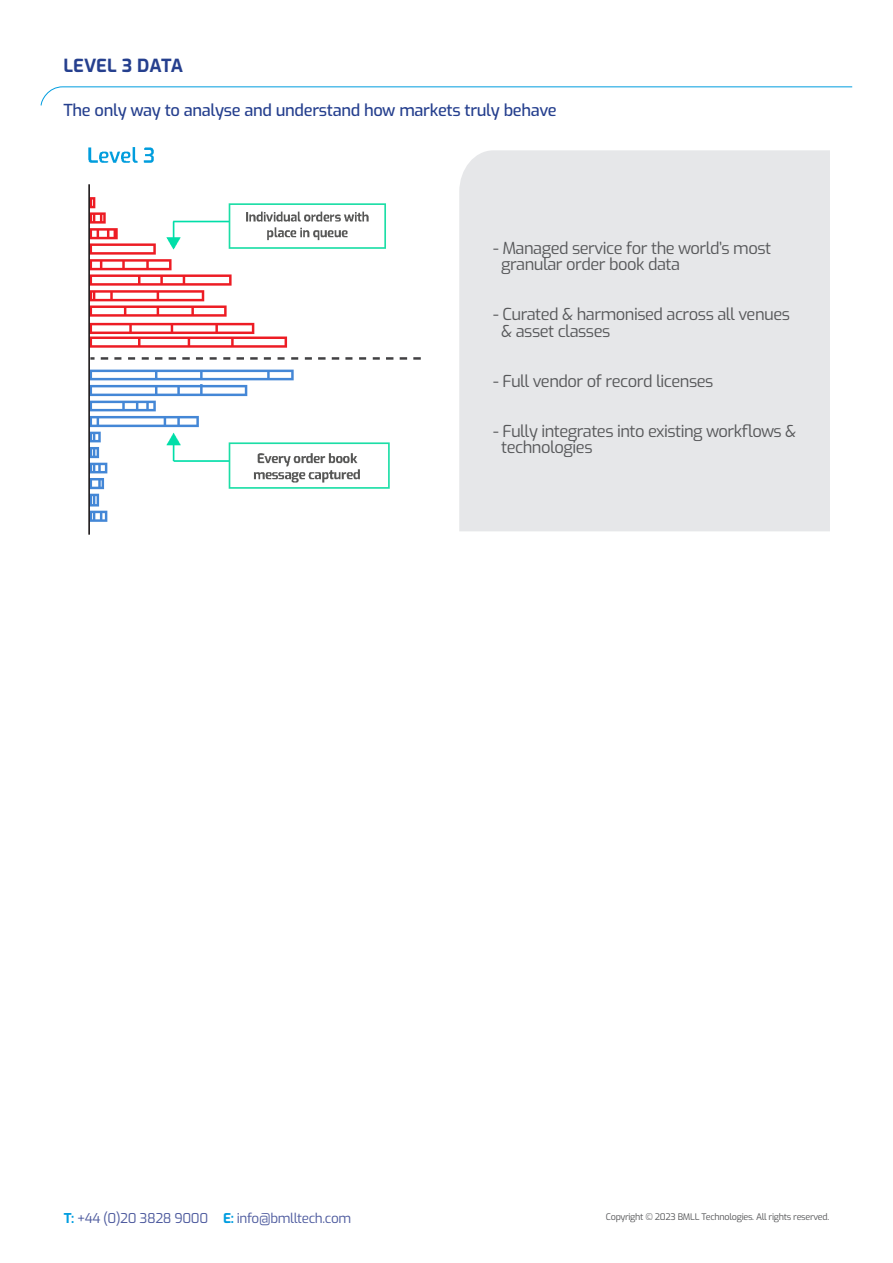
<style>
.page{position:relative;width:893px;height:1263px;background:#fff}
.page>*{position:absolute;margin:0;border:0;box-sizing:border-box;transform-origin:0 0}
.t1{font:700 18px "Exo";color:#253f8e}
.Body_copy{font:16.5px/16.5px "Exo";letter-spacing:-.03em;color:#57585a}
.Body_copy-2{font:500 16.5px "Exo";letter-spacing:-.02em;color:#253f8e}
.Body_copy-3{font:13.5px "Exo";letter-spacing:-.03em;color:#4d5a9e}
.Body_copy-4{font:9px "Exo";letter-spacing:-.03em;color:#57585a}
.s1{font-weight:700;color:#009de0}
</style>
<div class="page">
<svg style="left:40px;top:86px;width:813px;height:20px"></svg>
<img style="left:88px;top:147px;width:333px;height:388px">
<div style="left:459px;top:150px;width:371px;height:381px;background:#e6e7e9"></div>
<p class="t1" style="left:63px;top:52px;width:121px">LEVEL 3 DATA</p>
<p class="Body_copy-2" style="left:63px;top:98px;width:495px">The only way to analyse and understand how markets truly behave</p>
<p class="Body_copy" style="left:501px;top:239px;width:272px;text-indent:-8px">- Managed service for the world’s most granular order book data</p>
<p class="Body_copy" style="left:501px;top:305px;width:290px;text-indent:-8px">- Curated &amp; harmonised across all venues &amp; asset classes</p>
<p class="Body_copy" style="left:493px;top:372px;width:222px">- Full vendor of record licenses</p>
<p class="Body_copy" style="left:501px;top:422px;width:297px;text-indent:-8px">- Fully integrates into existing workflows &amp; technologies</p>
<p class="Body_copy-3" style="left:64px;top:1208px;width:289px"><span class="s1">T:</span> +44 (0)20 3828 9000 <span class="s1">E:</span> info@bmlltech.com</p>
<p class="Body_copy-4" style="left:606px;top:1210px;width:225px">Copyright © 2023 BMLL Technologies. All rights reserved.</p>
</div>
